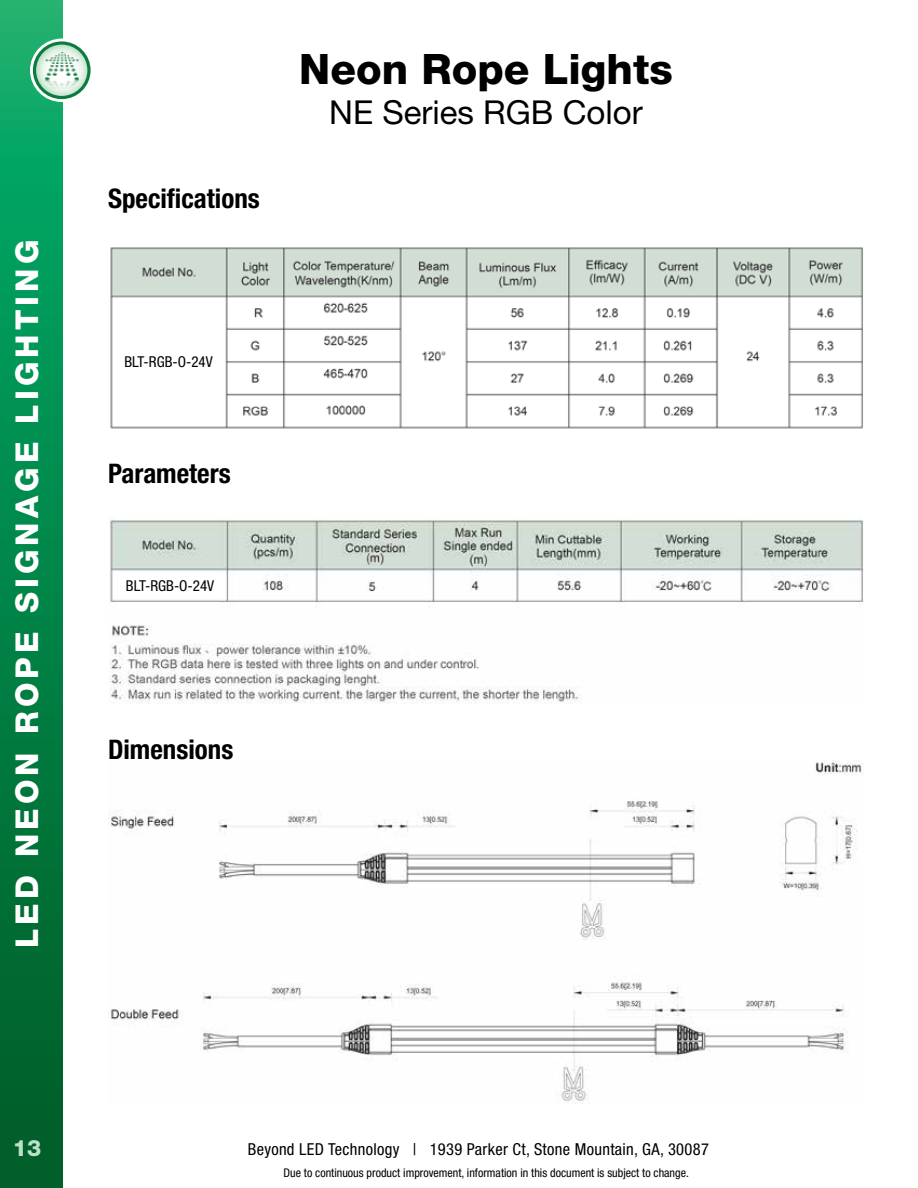
<style>
.page{position:relative;width:918px;height:1188px;background:#fff}
.page>*{position:absolute;margin:0;border:0;box-sizing:border-box;transform-origin:0 0}
.t1{font:800 42px "Helvetica Neue LT Std";color:#000}
.t2{font:33px "Helvetica Neue LT Pro";color:#000}
.t3{font:800 31.5px "Helvetica Neue LT Std";letter-spacing:.13em;color:#fff}
.t4{font:700 condensed 27px "Helvetica Neue LT Std";color:#000}
.t5{font:800 22.5px "Helvetica Neue LT Std";color:#bbe1ca}
.t6{font:condensed 16.5px "Helvetica Neue LT Pro";letter-spacing:.02em;color:#000}
.t7{font:condensed 15px "Helvetica Neue LT Pro";color:#000}
.t8{font:condensed 12px "Helvetica Neue LT Pro";color:#000}
</style>
<div class="page">
<svg style="left:0;top:0;width:63px;height:1188px;background:#028448"></svg>
<svg style="left:33px;top:42px;width:57px;height:57px"></svg>
<div style="left:30px;top:39px;width:63px;height:63px;border:6px solid #fff;border-radius:50%"></div>
<svg style="left:34px;top:43px;width:55px;height:55px"></svg>
<div style="left:33px;top:41px;width:58px;height:58px;border:3px solid #0b7c40;border-radius:50%"></div>
<img style="left:45px;top:52px;width:33px;height:36px">
<img style="left:108px;top:760px;width:756px;height:344px">
<img style="left:109px;top:520px;width:755px;height:184px">
<img style="left:110px;top:247px;width:753px;height:182px">
<div style="left:114px;top:300px;width:109px;height:123px;background:#fff"></div>
<div style="left:116px;top:574px;width:108px;height:23px;background:#fff"></div>
<h3 class="t3" style="left:8px;top:948px;width:710px;rotate:-90deg">LED NEON ROPE SIGNAGE LIGHTING</h3>
<h3 class="t4" style="left:108px;top:182px;width:153px">Specifications</h3>
<h1 class="t1" style="left:299px;top:44px;width:375px">Neon Rope Lights</h1>
<h2 class="t2" style="left:329px;top:92px;width:315px">NE Series RGB Color</h2>
<p class="t7" style="left:124px;top:353px;width:90px">BLT-RGB-O-24V</p>
<h3 class="t4" style="left:108px;top:457px;width:124px">Parameters</h3>
<p class="t7" style="left:126px;top:577px;width:90px">BLT-RGB-O-24V</p>
<h3 class="t4" style="left:108px;top:733px;width:127px">Dimensions</h3>
<h3 class="t5" style="left:13px;top:1134px;width:30px">13</h3>
<h3 class="t6" style="left:248px;top:1139px;width:463px">Beyond LED Technology | 1939 Parker Ct, Stone Mountain, GA, 30087</h3>
<p class="t8" style="left:284px;top:1165px;width:407px">Due to continuous product improvement, information in this document is subject to change.</p>
</div>
